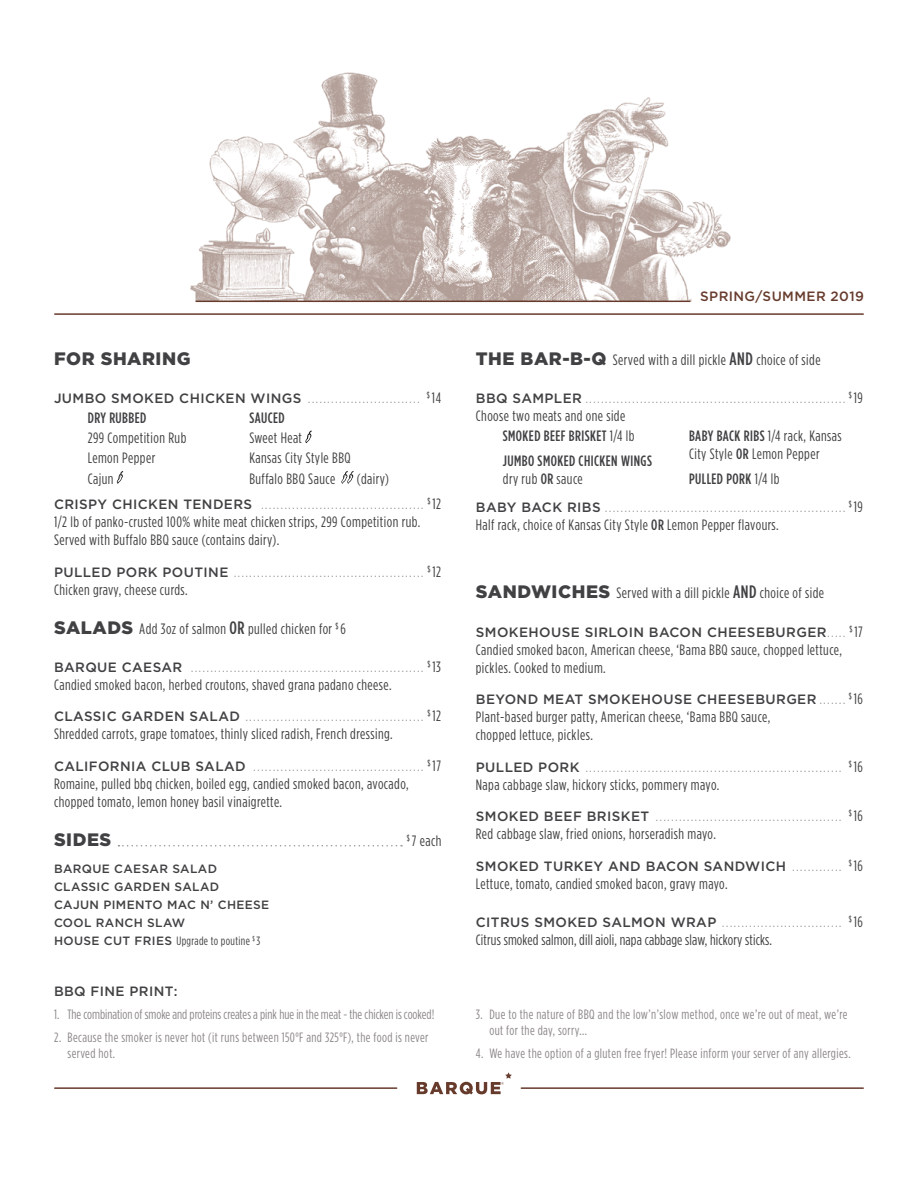
<style>
.page{position:relative;width:918px;height:1188px;background:#fff}
.page>*{position:absolute;margin:0;border:0;box-sizing:border-box;transform-origin:0 0}
.t1{font:900 18px "Gotham";letter-spacing:.03em;color:#414042}
.t2{font:15px/18px "Gotham Condensed";letter-spacing:.03em;color:#414042}
.t3{font:300 15px "Gotham";color:#939598}
.t4{font:500 15px/18px "Gotham Condensed";letter-spacing:.03em;color:#414042}
.t5{font:15px "Gotham Condensed";letter-spacing:.01em;color:#414042}
.t6{font:13.5px/16.2px "Gotham Condensed";letter-spacing:.03em;color:#8c8788}
.t7{font:500 13.5px "Gotham";letter-spacing:.03em;color:#414042}
.t8{font:13.5px "Gotham Condensed";color:#8c8788}
.t9{font:500 13.5px "Gotham";letter-spacing:.03em;color:#673b2c}
.t10{font:500 12px/18px "Gotham";letter-spacing:.03em;color:#414042}
.t11{font:12px "Gotham Condensed";letter-spacing:.03em;color:#414042}
.s1{font-weight:500;font-size:13.5px;color:#414042}
.s2{font-family:"Gotham Condensed";font-weight:400;color:#414042}
.s3{font-family:"Gotham";font-weight:900;font-size:18px}
.s4{font-weight:500;font-size:18px}
.s5{font-weight:500}
.s6{font-weight:400}
.s7{font-weight:300;font-size:15px;color:#939598}
.s8{font-family:"Gotham Condensed";font-weight:400;font-size:15px}
.s9{font-family:"Gotham";font-weight:500}
</style>
<div class="page">
<img style="left:190px;top:72px;width:541px;height:229px">
<hr style="left:55px;top:313px;width:808px;height:2px;background:#673b2c">
<hr style="left:196px;top:301px;width:494px;height:1px;background:#673b2c">
<svg style="left:417px;top:1072px;width:95px;height:23px"></svg>
<hr style="left:55px;top:1087px;width:342px;height:2px;background:#673b2c">
<hr style="left:521px;top:1087px;width:342px;height:2px;background:#673b2c">
<svg style="left:117px;top:471px;width:6px;height:13px"></svg>
<svg style="left:305px;top:431px;width:7px;height:12px"></svg>
<svg style="left:341px;top:471px;width:13px;height:13px"></svg>
<svg style="left:118px;top:845px;width:284px;height:1px"></svg>
<p class="t9" style="left:700px;top:287px;width:165px">SPRING/SUMMER 2019</p>
<p class="t1" style="left:54px;top:346px;width:138px">FOR SHARING</p>
<p class="t3" style="left:54px;top:388px;width:389px"><span class="s1">JUMBO SMOKED CHICKEN WINGS</span> ............................. <sup>$</sup> <span class="s2">14</span></p>
<p class="t4" style="left:88px;top:408px;width:59px">DRY RUBBED</p>
<p class="t2" style="left:88px;top:428px;width:100px;line-height:20.2px">299 Competition Rub<br>Lemon Pepper<br>Cajun</p>
<p class="t2" style="left:476px;top:350px;width:346px"><span class="s3">THE BAR-B-Q</span> Served with a dill pickle <span class="s4">AND</span> choice of side</p>
<p class="t3" style="left:476px;top:388px;width:389px"><span class="s1">BBQ SAMPLER</span> ................................................................... <sup>$</sup> <span class="s2">19</span></p>
<p class="t2" style="left:503px;top:405px;width:133px;line-height:20.4px;text-indent:-27px">Choose two meats and one side<br><span class="s5">SMOKED BEEF BRISKET</span> 1/4 lb</p>
<p class="t4" style="left:503px;top:451px;width:150px">JUMBO SMOKED CHICKEN WINGS <span class="s6">dry rub</span> OR <span class="s6">sauce</span></p>
<p class="t4" style="left:249px;top:408px;width:36px">SAUCED</p>
<p class="t2" style="left:249px;top:428px;width:103px;line-height:20.2px">Sweet Heat<br>Kansas City Style BBQ<br>Buffalo BBQ Sauce</p>
<p class="t2" style="left:689px;top:427px;width:154px"><span class="s5">BABY BACK RIBS</span> 1/4 rack, Kansas<br>City Style <span class="s5">OR</span> Lemon Pepper</p>
<p class="t4" style="left:689px;top:469px;width:92px">PULLED PORK <span class="s6">1/4 lb</span></p>
<p class="t3" style="left:476px;top:497px;width:389px"><span class="s1">BABY BACK RIBS</span> .............................................................. <sup>$</sup> <span class="s2">19</span></p>
<p class="t2" style="left:476px;top:516px;width:304px">Half rack, choice of Kansas City Style <span class="s5">OR</span> Lemon Pepper flavours.</p>
<p class="t2" style="left:357px;top:469px;width:33px">(dairy)</p>
<p class="t3" style="left:54px;top:494px;width:389px"><span class="s1">CRISPY CHICKEN TENDERS</span> .......................................... <sup>$</sup> <span class="s2">12</span></p>
<p class="t2" style="left:54px;top:513px;width:368px">1/2 lb of panko-crusted 100% white meat chicken strips, 299 Competition rub.<br>Served with Buffalo BBQ sauce (contains dairy).</p>
<p class="t3" style="left:54px;top:562px;width:389px"><span class="s1">PULLED PORK POUTINE</span> ................................................. <sup>$</sup> <span class="s2">12</span></p>
<p class="t2" style="left:54px;top:580px;width:135px">Chicken gravy, cheese curds.</p>
<p class="t2" style="left:476px;top:584px;width:350px"><span class="s3">SANDWICHES</span> Served with a dill pickle <span class="s4">AND</span> choice of side</p>
<p class="t7" style="left:476px;top:623px;width:389px">SMOKEHOUSE SIRLOIN BACON CHEESEBURGER<span class="s7">.....</span> <sup>$</sup> <span class="s8">17</span></p>
<p class="t2" style="left:476px;top:640px;width:368px">Candied smoked bacon, American cheese, ‘Bama BBQ sauce, chopped lettuce, pickles. Cooked to medium.</p>
<p class="t7" style="left:476px;top:691px;width:389px">BEYOND MEAT SMOKEHOUSE CHEESEBURGER <span class="s7">.......</span> <sup>$</sup> <span class="s8">16</span></p>
<p class="t2" style="left:476px;top:708px;width:296px">Plant-based burger patty, American cheese, ‘Bama BBQ sauce, chopped lettuce, pickles.</p>
<p class="t3" style="left:476px;top:757px;width:389px"><span class="s1">PULLED PORK</span> .................................................................. <sup>$</sup> <span class="s2">16</span></p>
<p class="t2" style="left:476px;top:775px;width:245px">Napa cabbage slaw, hickory sticks, pommery mayo.</p>
<p class="t3" style="left:476px;top:806px;width:389px"><span class="s1">SMOKED BEEF BRISKET</span> ................................................ <sup>$</sup> <span class="s2">16</span></p>
<p class="t2" style="left:476px;top:825px;width:242px">Red cabbage slaw, fried onions, horseradish mayo.</p>
<p class="t7" style="left:476px;top:857px;width:389px">SMOKED TURKEY AND BACON SANDWICH <span class="s7">.............</span> <sup>$</sup> <span class="s8">16</span></p>
<p class="t2" style="left:476px;top:874px;width:253px">Lettuce, tomato, candied smoked bacon, gravy mayo.</p>
<p class="t3" style="left:476px;top:912px;width:389px"><span class="s1">CITRUS SMOKED SALMON WRAP</span> ............................... <sup>$</sup> <span class="s2">16</span></p>
<p class="t5" style="left:476px;top:932px;width:298px">Citrus smoked salmon, dill aioli, napa cabbage slaw, hickory sticks.</p>
<p class="t2" style="left:54px;top:619px;width:293px"><span class="s3">SALADS</span> Add 3oz of salmon <span class="s4">OR</span> pulled chicken for <sup>$</sup> 6</p>
<p class="t3" style="left:54px;top:657px;width:389px"><span class="s1">BARQUE CAESAR</span> ............................................................ <sup>$</sup> <span class="s2">13</span></p>
<p class="t2" style="left:54px;top:675px;width:339px">Candied smoked bacon, herbed croutons, shaved grana padano cheese.</p>
<p class="t3" style="left:54px;top:707px;width:389px"><span class="s1">CLASSIC GARDEN SALAD</span> .............................................. <sup>$</sup> <span class="s2">12</span></p>
<p class="t2" style="left:54px;top:725px;width:340px">Shredded carrots, grape tomatoes, thinly sliced radish, French dressing.</p>
<p class="t3" style="left:54px;top:756px;width:389px"><span class="s1">CALIFORNIA CLUB SALAD</span> ............................................ <sup>$</sup> <span class="s2">17</span></p>
<p class="t2" style="left:54px;top:774px;width:356px">Romaine, pulled bbq chicken, boiled egg, candied smoked bacon, avocado, chopped tomato, lemon honey basil vinaigrette.</p>
<p class="t1" style="left:54px;top:828px;width:58px">SIDES</p>
<p class="t2" style="left:407px;top:832px;width:36px"><sup>$</sup> 7 each</p>
<p class="t10" style="left:54px;top:860px;width:217px">BARQUE CAESAR SALAD<br>CLASSIC GARDEN SALAD<br>CAJUN PIMENTO MAC N’ CHEESE<br>COOL RANCH SLAW</p>
<p class="t11" style="left:54px;top:934px;width:208px"><span class="s9">H OUSE CUT FRIES</span> Upgrade to poutine <sup>$</sup> 3</p>
<p class="t7" style="left:54px;top:982px;width:55px">BBQ FINE</p>
<p class="t7" style="left:130px;top:982px;width:10px">PRIN</p>
<p class="t7" style="left:165px;top:982px;width:14px">T:</p>
<p class="t8" style="left:54px;top:1007px;width:382px">1. The combination of smoke and proteins creates a pink hue in the meat - the chicken is cooked!</p>
<p class="t6" style="left:68px;top:1029px;width:363px;text-indent:-14px">2. Because the smoker is never hot (it runs between 150°F and 325°F), the food is never served hot.</p>
<p class="t6" style="left:489px;top:1006px;width:360px;text-indent:-14px">3. Due to the nature of BBQ and the low’n’slow method, once we’re out of meat, we’re out for the day, sorry...</p>
<p class="t6" style="left:476px;top:1045px;width:376px">4. We have the option of a gluten free fryer! Please inform your server of any allergies.</p>
</div>
